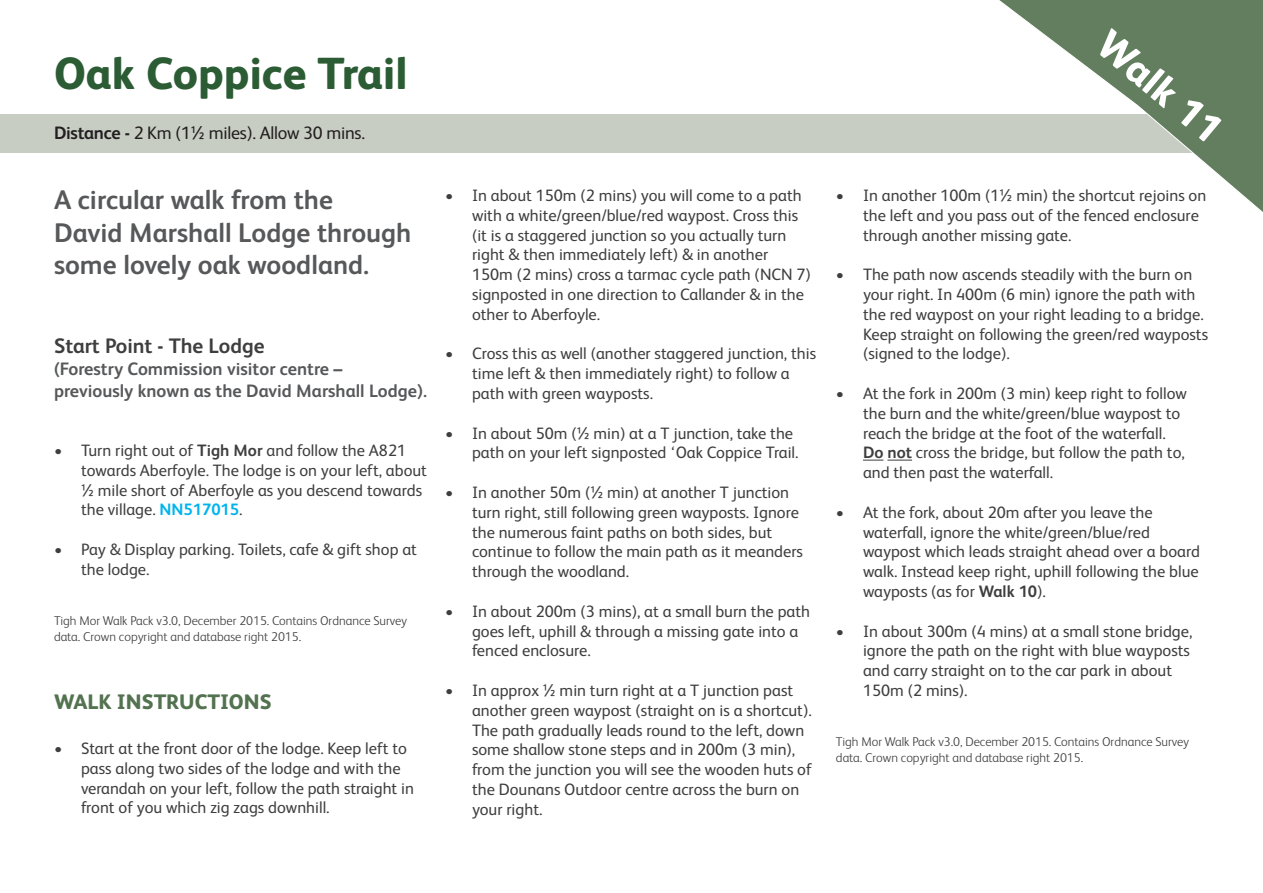
<style>
.page{position:relative;width:1263px;height:893px;background:#fff}
.page>*{position:absolute;margin:0;border:0;box-sizing:border-box;transform-origin:0 0}
.t1{font:800 45px "FS Albert";color:#2b5c34}
.t2{font:800 40.5px "FS Albert";color:#fff}
.t3{font:700 27px/32.4px "FS Albert";color:#57585a}
.t4{font:700 21px "FS Albert";color:#3e3e3f}
.t5{font:800 21px "FS Albert";color:#53724f}
.t6{font:700 18px/21.6px "FS Albert";color:#57585a}
.t7{font:18px "FS Albert";letter-spacing:-.015em;color:#231f20}
.t8{font:16.5px/19.8px "FS Albert";color:#3e3e3f}
.t9{font:300 12.75px/15.3px "FS Albert";color:#3e3e3f}
.s1{font-weight:700}
.s2{font-weight:700;color:#00b3ef}
</style>
<div class="page">
<div style="left:0;top:114px;width:1263px;height:38px;background:#c7cdc2"></div>
<svg style="left:987px;top:0;width:276px;height:212px"></svg>
<svg style="left:863px;top:460px;width:49px;height:1px"></svg>
<p class="t1" style="left:54px;top:48px;width:355px">Oak Coppice Trail</p>
<p class="t7" style="left:54px;top:123px;width:312px"><span class="s1">Distance -</span> 2 Km (1½ miles). Allow 30 mins.</p>
<p class="t3" style="left:54px;top:184px;width:359px">A circular walk from the<br>David Marshall Lodge through some lovely oak woodland.</p>
<p class="t4" style="left:54px;top:334px;width:212px">Start Point - The Lodge</p>
<p class="t6" style="left:54px;top:358px;width:374px">(Forestry Commission visitor centre –<br>previously known as the David Marshall Lodge).</p>
<p class="t8" style="left:81px;top:440px;width:347px;text-indent:-27px">• Turn right out of <span class="s1">Tigh Mor</span> and follow the A821 towards Aberfoyle. The lodge is on your left, about ½ mile short of Aberfoyle as you descend towards the village. <span class="s2">NN517015</span>.</p>
<p class="t8" style="left:81px;top:539px;width:338px;text-indent:-27px">• Pay &amp; Display parking. Toilets, cafe &amp; gift shop at the lodge.</p>
<p class="t9" style="left:54px;top:613px;width:355px">Tigh Mor Walk Pack v3.0, December 2015. Contains Ordnance Survey data. Crown copyright and database right 2015.</p>
<p class="t5" style="left:54px;top:690px;width:219px">WALK INSTRUCTIONS</p>
<p class="t8" style="left:81px;top:738px;width:334px;text-indent:-27px">• Start at the front door of the lodge. Keep left to pass along two sides of the lodge and with the verandah on your left, follow the path straight in front of you which zig zags downhill.</p>
<p class="t8" style="left:472px;top:185px;width:340px;text-indent:-27px">• In about 150m (2 mins) you will come to a path with a white/green/blue/red waypost. Cross this (it is a staggered junction so you actually turn right &amp; then immediately left) &amp; in another 150m (2 mins) cross a tarmac cycle path (NCN 7) signposted in one direction to Callander &amp; in the other to Aberfoyle.</p>
<p class="t8" style="left:472px;top:344px;width:346px;text-indent:-27px">• Cross this as well (another staggered junction, this time left &amp; then immediately right) to follow a path with green wayposts.</p>
<p class="t8" style="left:472px;top:423px;width:328px;text-indent:-27px">• In about 50m (½ min) at a T junction, take the path on your left signposted ‘Oak Coppice Trail.</p>
<p class="t8" style="left:472px;top:482px;width:332px;text-indent:-27px">• In another 50m (½ min) at another T junction turn right, still following green wayposts. Ignore the numerous faint paths on both sides, but continue to follow the main path as it meanders through the woodland.</p>
<p class="t8" style="left:472px;top:601px;width:340px;text-indent:-27px">• In about 200m (3 mins), at a small burn the path goes left, uphill &amp; through a missing gate into a fenced enclosure.</p>
<p class="t8" style="left:472px;top:680px;width:341px;text-indent:-27px">• In approx ½ min turn right at a T junction past another green waypost (straight on is a shortcut).<br>The path gradually leads round to the left, down some shallow stone steps and in 200m (3 min), from the junction you will see the wooden huts of the Dounans Outdoor centre across the burn on your right.</p>
<p class="t2" style="left:1117px;top:20px;width:151px;rotate:40deg">Walk 11</p>
<p class="t8" style="left:863px;top:185px;width:345px;text-indent:-27px">• In another 100m (1½ min) the shortcut rejoins on the left and you pass out of the fenced enclosure through another missing gate.</p>
<p class="t8" style="left:863px;top:265px;width:347px;text-indent:-27px">• The path now ascends steadily with the burn on your right. In 400m (6 min) ignore the path with the red waypost on your right leading to a bridge.<br>Keep straight on following the green/red wayposts (signed to the lodge).</p>
<p class="t8" style="left:863px;top:383px;width:326px;text-indent:-27px">• At the fork in 200m (3 min) keep right to follow the burn and the white/green/blue waypost to reach the bridge at the foot of the waterfall.<br><span class="s1">Do not</span> cross the bridge, but follow the path to, and then past the waterfall.</p>
<p class="t8" style="left:863px;top:502px;width:338px;text-indent:-27px">• At the fork, about 20m after you leave the waterfall, ignore the white/green/blue/red waypost which leads straight ahead over a board walk. Instead keep right, uphill following the blue wayposts (as for <span class="s1">Walk 10</span>).</p>
<p class="t8" style="left:863px;top:621px;width:331px;text-indent:-27px">• In about 300m (4 mins) at a small stone bridge, ignore the path on the right with blue wayposts and carry straight on to the car park in about 150m (2 mins).</p>
<p class="t9" style="left:836px;top:734px;width:355px">Tigh Mor Walk Pack v3.0, December 2015. Contains Ordnance Survey data. Crown copyright and database right 2015.</p>
</div>
